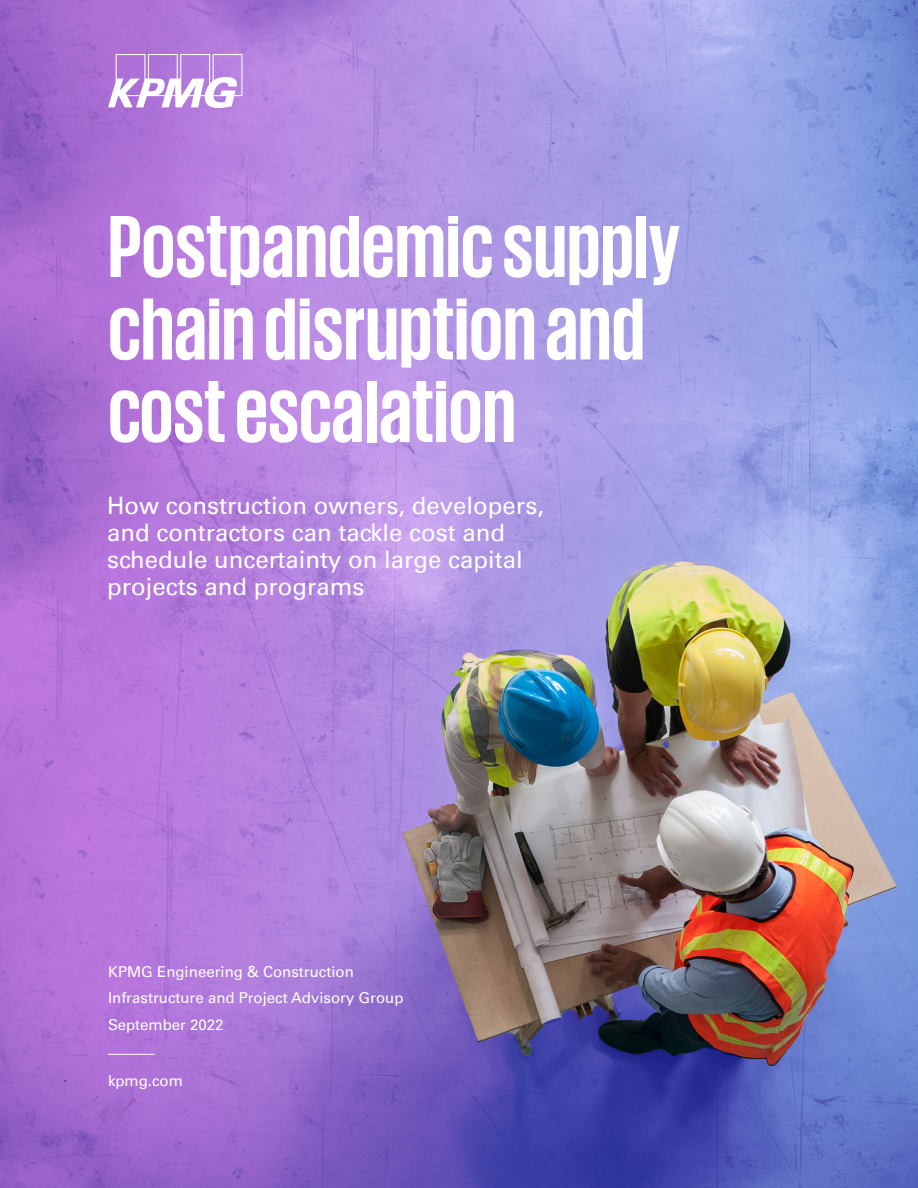
<style>
.page{position:relative;width:918px;height:1188px;background:#fff}
.page>*{position:absolute;margin:0;border:0;box-sizing:border-box;transform-origin:0 0}
.t1{font:700 90px/82.5px "KPMG";color:#fff}
.t2{font:24px/27px "Univers 55 Roman";color:#fff}
.t3{font:15px/27px "Univers 55 Roman";color:#fff}
</style>
<div class="page">
<img style="left:0;top:0;width:918px;height:1188px">
<svg style="left:108px;top:54px;width:134px;height:54px"></svg>
<hr style="left:108px;top:1054px;width:46px;height:1px;background:#fff">
<h1 class="t1" style="left:108px;top:202px;width:573px">Postpandemic supply chain disruption and cost escalation</h1>
<p class="t2" style="left:107px;top:492px;width:438px">How construction owners, developers, and contractors can tackle cost and schedule uncertainty on large capital projects and programs</p>
<p class="t3" style="left:108px;top:958px;width:297px">KPMG Engineering &amp; Construction<br>Infrastructure and Project Advisory Group<br>September 2022</p>
<p class="t3" style="left:108px;top:1068px;width:76px">kpmg.com</p>
</div>
